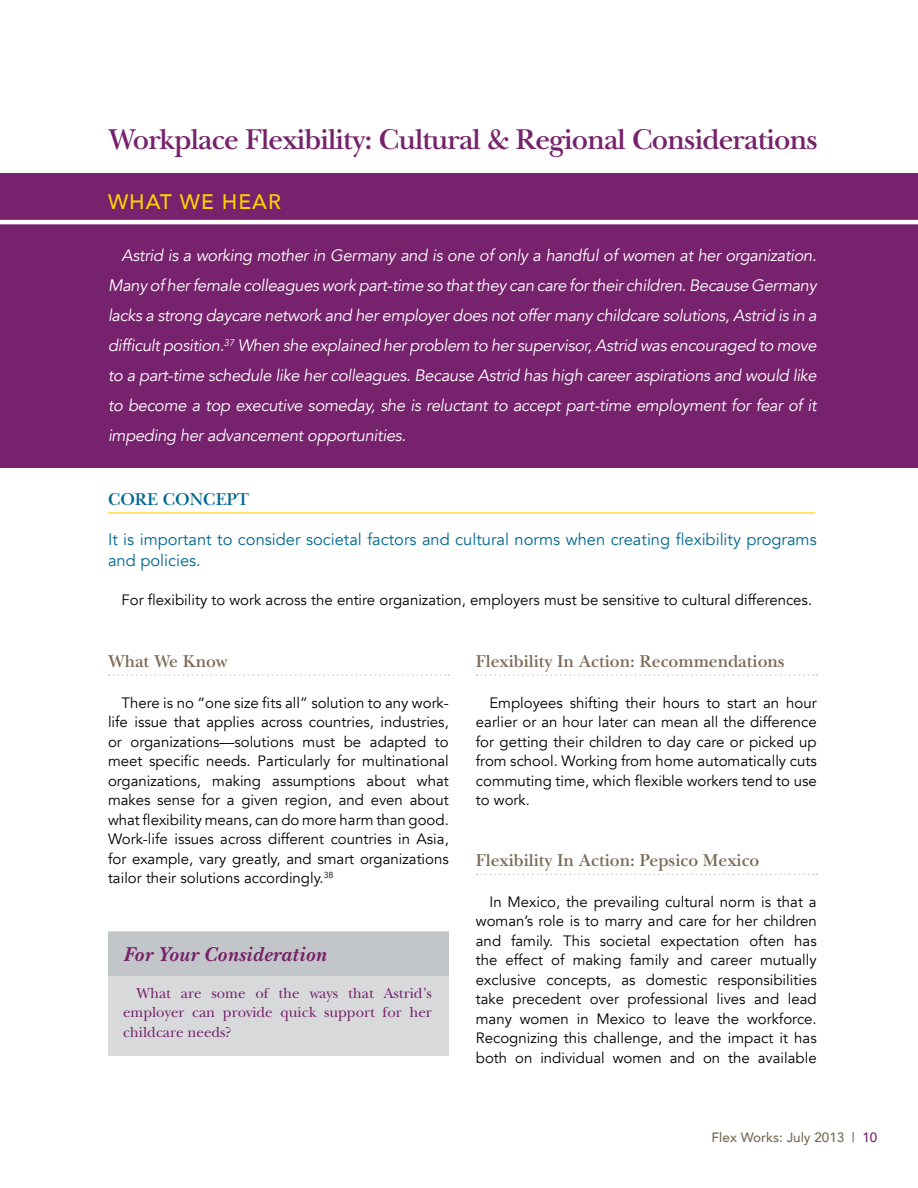
<style>
.page{position:relative;width:918px;height:1188px;background:#fff}
.page>*{position:absolute;margin:0;border:0;box-sizing:border-box;transform-origin:0 0}
.t1{font:600 30px "New Baskerville ITC Pro";letter-spacing:-.025em;color:#77226c}
.t2{font:italic 700 21px "New Baskerville ITC Pro";color:#77226c}
.t3{font:500 21px "Avenir";letter-spacing:.05em;color:#ffcf01}
.t4{font:600 18px "New Baskerville ITC Pro";color:#7c6a55}
.t5{font:600 18px "New Baskerville ITC Pro";color:#006892}
.t6{font:italic 16.5px/30px "Avenir";letter-spacing:-.02em;color:#fff;text-align:justify}
.t7{font:16.5px/21px "Avenir";color:#006892}
.t8{font:15px/19.5px "Avenir";color:#000;text-align:justify}
.t9{font:15px/19.5px "New Baskerville ITC Pro";color:#77226c;text-align:justify}
.t10{font:500 13.5px "Avenir";color:#7c6a55}
.s1{color:#77226c}
</style>
<div class="page">
<div style="left:0;top:173px;width:918px;height:295px;background:#77226c"></div>
<hr style="left:0;top:220px;width:918px;height:4px;background:#fff">
<div style="left:108px;top:932px;width:341px;height:124px;background:#d7d9db"></div>
<div style="left:108px;top:932px;width:341px;height:44px;background:#c3c6c8"></div>
<hr style="left:108px;top:512px;width:707px;height:2px;background:#ffcf01">
<svg style="left:109px;top:674px;width:340px;height:2px"></svg>
<svg style="left:477px;top:674px;width:340px;height:2px"></svg>
<svg style="left:477px;top:874px;width:340px;height:1px"></svg>
<h1 class="t1" style="left:108px;top:122px;width:711px">Workplace Flexibility: Cultural &amp; Regional Considerations</h1>
<h2 class="t3" style="left:108px;top:184px;width:174px">What We Hear</h2>
<p class="t6" style="left:108px;top:241px;width:710px;text-indent:13px">Astrid is a working mother in Germany and is one of only a handful of women at her organization.<br>Many of her female colleagues work part-time so that they can care for their children. Because Germany lacks a strong daycare network and her employer does not offer many childcare solutions, Astrid is in a difficult position.<sup>37</sup> When she explained her problem to her supervisor, Astrid was encouraged to move to a part-time schedule like her colleagues. Because Astrid has high career aspirations and would like to become a top executive someday, she is reluctant to accept part-time employment for fear of it impeding her advancement opportunities.</p>
<p class="t5" style="left:108px;top:488px;width:143px">Core Concept</p>
<p class="t7" style="left:108px;top:529px;width:710px">It is important to consider societal factors and cultural norms when creating flexibility programs and policies.</p>
<p class="t8" style="left:122px;top:590px;width:692px">For flexibility to work across the entire organization, employers must be sensitive to cultural differences.</p>
<p class="t4" style="left:108px;top:650px;width:121px">What We Know</p>
<p class="t8" style="left:108px;top:693px;width:342px;text-indent:14px">There is no “one size fits all” solution to any work&shy;life issue that applies across countries, industries, or organizations—solutions must be adapted to meet specific needs. Particularly for multinational organizations, making assumptions about what makes sense for a given region, and even about what flexibility means, can do more harm than good.<br>Work-life issues across different countries in Asia, for example, vary greatly, and smart organizations tailor their solutions accordingly.<sup>38</sup></p>
<h2 class="t2" style="left:123px;top:942px;width:205px">For Your Consideration</h2>
<p class="t9" style="left:123px;top:983px;width:310px;text-indent:14px">What are some of the ways that Astrid’s employer can provide quick support for her childcare needs?</p>
<p class="t4" style="left:476px;top:650px;width:310px">Flexibility In Action: Recommendations</p>
<p class="t8" style="left:476px;top:693px;width:343px;text-indent:14px">Employees shifting their hours to start an hour earlier or an hour later can mean all the difference for getting their children to day care or picked up from school. Working from home automatically cuts commuting time, which flexible workers tend to use to work.</p>
<p class="t4" style="left:476px;top:850px;width:285px">Flexibility In Action: Pepsico Mexico</p>
<p class="t8" style="left:476px;top:892px;width:342px;text-indent:14px">In M exico, the prevailing cultural norm is that a woman’s role is to marry and care for her children and family. This societal expectation often has the effect of making family and career mutually exclusive concepts, as domestic responsibilities take precedent over professional lives and lead many women in M exico to leave the workforce.<br>Recognizing this challenge, and the impact it has both on individual women and on the available</p>
<p class="t10" style="left:712px;top:1125px;width:167px">Flex Works: July 2013 | <span class="s1">10</span></p>
</div>
